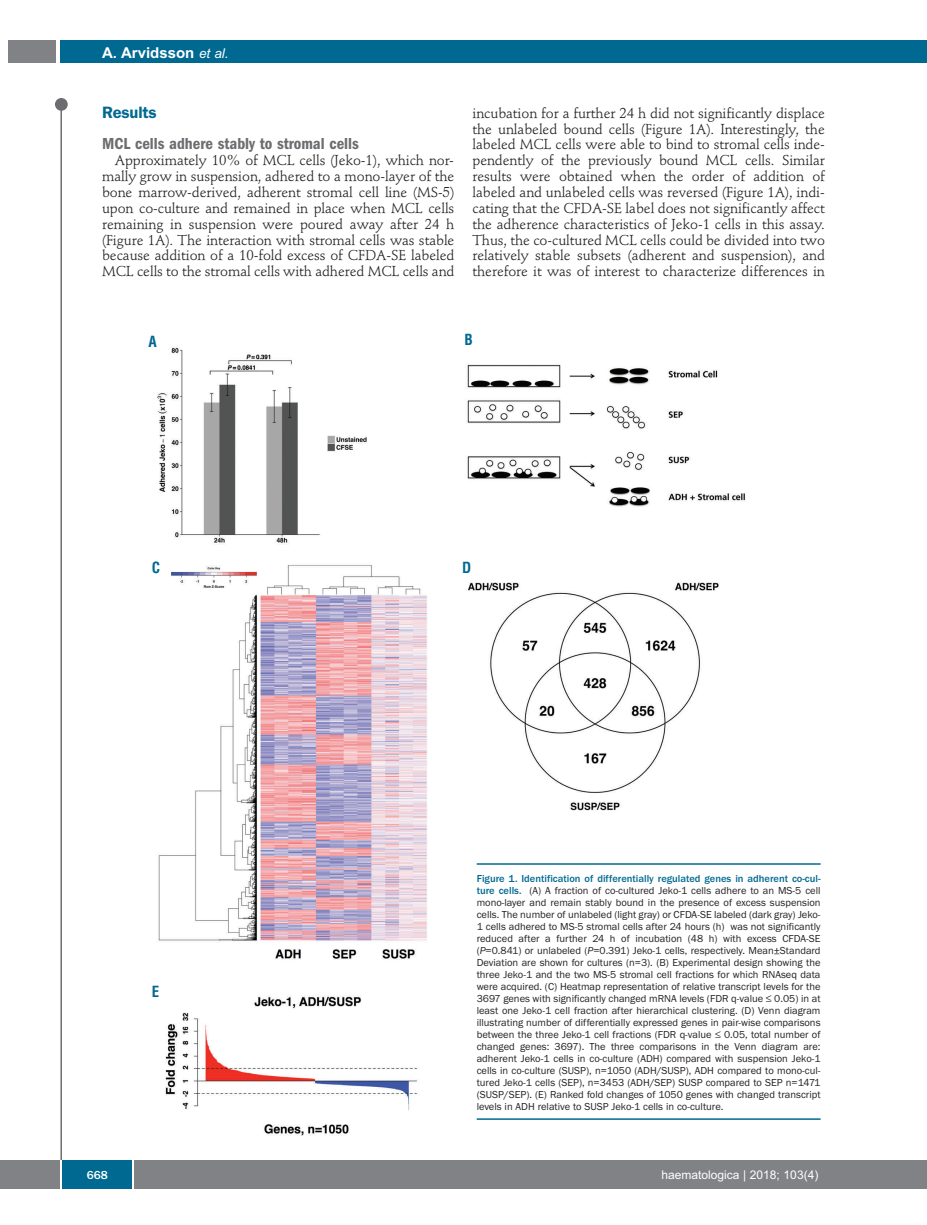
<style>
.page{position:relative;width:927px;height:1225px;background:#fff}
.page>*{position:absolute;margin:0;border:0;box-sizing:border-box;transform-origin:0 0}
.t1{font:600 condensed 16.5px "Franklin Gothic";color:#6c6d70}
.t2{font:600 16.5px "Franklin Gothic";letter-spacing:-.01em;color:#006991}
.t3{font:700 15px "Arial";color:#fff}
.t4{font:700 condensed 15px "Helvetica";color:#006991}
.t5{font:14.25px/15.9px "Stempel Schneidler";letter-spacing:-.005em;color:#231f20;text-align:justify}
.t6{font:12px "Arial";color:#fff}
.t7{font:500 12px "Franklin Gothic";color:#fff}
.t8{font:10.5px/12px "Franklin Gothic";color:#231f20;text-align:justify}
.s1{font-weight:400;font-style:italic;font-size:13.5px}
.s2{font-weight:500;color:#006991}
.s3{font-style:italic}
</style>
<div class="page">
<div style="left:911px;top:40px;width:16px;height:22px;background:#006991"></div>
<div style="left:910px;top:1160px;width:17px;height:28px;background:#808285"></div>
<div style="left:55px;top:98px;width:13px;height:13px;background:#6c6d70;border-radius:50%"></div>
<hr style="left:60px;top:101px;width:2px;height:1061px;background:#6c6d70">
<div style="left:60px;top:40px;width:852px;height:22px;background:#006991"></div>
<div style="left:9px;top:40px;width:47px;height:22px;background:#808285"></div>
<div style="left:0;top:1160px;width:911px;height:28px;background:#808285"></div>
<div style="left:62px;top:1160px;width:71px;height:28px;background:#006991"></div>
<hr style="left:60px;top:1160px;width:2px;height:28px;background:#fff">
<svg style="left:133px;top:1160px;width:1px;height:28px"></svg>
<img style="left:157px;top:346px;width:594px;height:789px">
<hr style="left:477px;top:863px;width:344px;height:1px;background:#006991">
<hr style="left:477px;top:1118px;width:344px;height:1px;background:#006991">
<h2 class="t3" style="left:102px;top:44px;width:128px">A. Arvidsson <span class="s1">et al.</span></h2>
<h1 class="t2" style="left:102px;top:106px;width:56px">Results</h1>
<h1 class="t1" style="left:102px;top:138px;width:258px">MCL cells adhere stably to stromal cells</h1>
<p class="t5" style="left:102px;top:154px;width:354px;text-indent:13px">Approximately 10% of MCL cells (Jeko-1), which nor&shy;mally grow in suspension, adhered to a mono-layer of the bone marrow-derived, adherent stromal cell line (MS-5) upon co-culture and remained in place when MCL cells remaining in suspension were poured away after 24 h (Figure 1A). The interaction with stromal cells was stable because addition of a 10-fold excess of CFDA-SE labeled MCL cells to the stromal cells with adhered MCL cells and</p>
<p class="t5" style="left:472px;top:106px;width:354px">incubation for a further 24 h did not significantly displace the unlabeled bound cells (Figure 1A). Interestingly, the labeled MCL cells were able to bind to stromal cells inde&shy;pendently of the previously bound MCL cells. Similar results were obtained when the order of addition of labeled and unlabeled cells was reversed (Figure 1A), indi&shy;cating that the CFDA-SE label does not significantly affect the adherence characteristics of Jeko-1 cells in this assay.<br>Thus, the co-cultured MCL cells could be divided into two relatively stable subsets (adherent and suspension), and therefore it was of interest to characterize differences in</p>
<h2 class="t4" style="left:148px;top:333px;width:10px">A</h2>
<h2 class="t4" style="left:464px;top:331px;width:10px">B</h2>
<h2 class="t4" style="left:152px;top:559px;width:10px">C</h2>
<h2 class="t4" style="left:152px;top:982px;width:9px">E</h2>
<h2 class="t4" style="left:462px;top:559px;width:11px">D</h2>
<p class="t8" style="left:477px;top:872px;width:345px"><span class="s2">Figure 1. Identification of differentially regulated genes in adherent co-cul&shy;ture cells.</span> (A) A fraction of co-cultured Jeko-1 cells adhere to an MS-5 cell mono-layer and remain stably bound in the presence of excess suspension cells. The number of unlabeled (light gray) or CFDA-SE labeled (dark gray) Jeko-1 cells adhered to MS-5 stromal cells after 24 hours (h) was not significantly reduced after a further 24 h of incubation (48 h) with excess CFDA-SE (<span class="s3">P</span>=0.841) or unlabeled (<span class="s3">P</span>=0.391) Jeko-1 cells, respectively. Mean±Standard Deviation are shown for cultures (n=3). (B) Experimental design showing the three Jeko-1 and the two MS-5 stromal cell fractions for which RNAseq data were acquired. (C) Heatmap representation of relative transcript levels for the 3697 genes with significantly changed mRNA levels (FDR q-value ≤ 0.05) in at least one Jeko-1 cell fraction after hierarchical clustering. (D) Venn diagram illustrating number of differentially expressed genes in pair-wise comparisons between the three Jeko-1 cell fractions (FDR q-value ≤ 0.05, total number of changed genes: 3697). The three comparisons in the Venn diagram are: adherent Jeko-1 cells in co-culture (ADH) compared with suspension Jeko-1 cells in co-culture (SUSP), n=1050 (ADH/SUSP), ADH compared to mono-cul&shy;tured Jeko-1 cells (SEP), n=3453 (ADH/SEP) SUSP compared to SEP n=1471 (SUSP/SEP). (E) Ranked fold changes of 1050 genes with changed transcript levels in ADH relative to SUSP Jeko-1 cells in co-culture.</p>
<p class="t7" style="left:87px;top:1167px;width:23px">668</p>
<p class="t6" style="left:661px;top:1167px;width:158px">haematologica | 2018; 103(4)</p>
</div>
